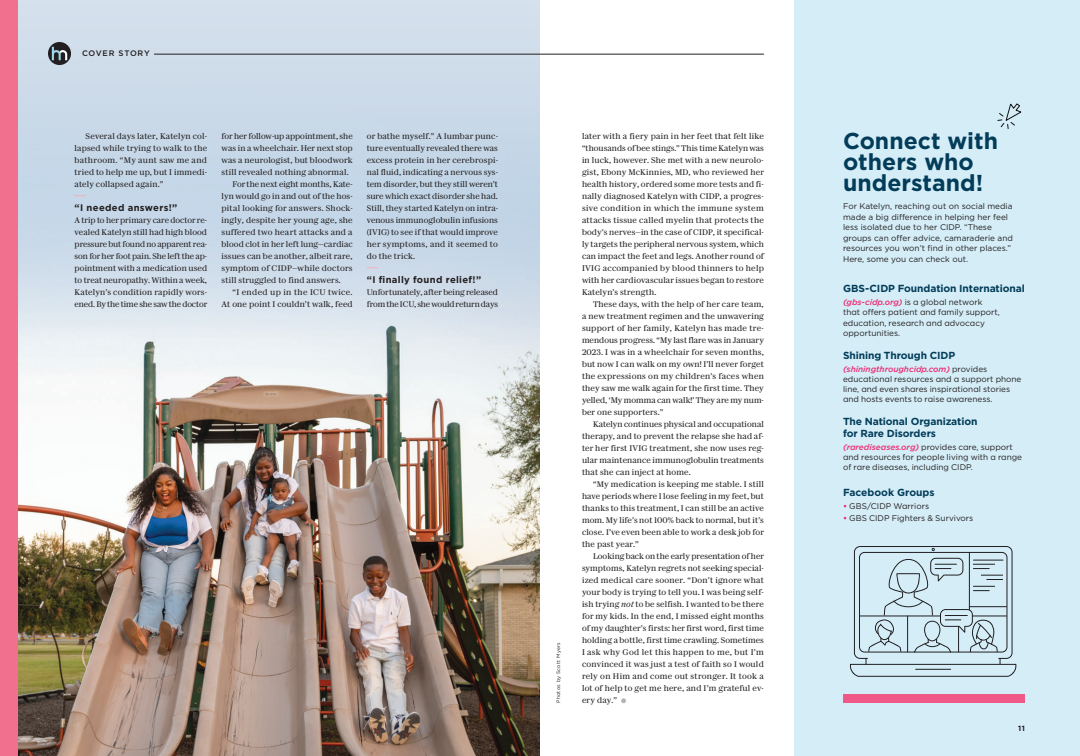
<style>
.page{position:relative;width:1080px;height:756px;background:#fff}
.page>*{position:absolute;margin:0;border:0;box-sizing:border-box;transform-origin:0 0}
._4_Head_small{font:700 23px/21px "Gotham";color:#023c59}
.PARAGRAPH_SECTION_BREAK{font:700 10.2px/11.2px "Gotham";letter-spacing:-.01em;color:#023c59}
.PARAGRAPH_SECTION_BREAK-2{font:700 9.5px "Gotham";letter-spacing:.03em;color:#231f20}
.BODY_COPY_SERIF{font:8.2px/12px "Darby Serif Text";letter-spacing:.015em;color:#231f20;text-align:justify}
.BODY_Sans_Book_8pt_No_Indent{font:8.2px/10.2px "Gotham";color:#231f20}
.BODY_COPY_SERIF_-_No_Indent{font:8.2px/10.5px "Gotham";color:#231f20}
.BODY_COPY_SERIF-2{font:8.2px/12px "Darby Serif Text";letter-spacing:-.01em;color:#231f20}
.TOC_Story_Subhead{font:500 8px "Gotham";letter-spacing:.085em;color:#231f20}
.t1{font:700 7.5px "Gotham";color:#231f20}
.GUTTER_CREDIT{font:5px "Gotham";letter-spacing:.05em;color:#231f20}
.s1{font-style:italic}
.s2{font-weight:500;font-style:italic;color:#ee2a71}
.s3{font-weight:700;color:#ee2a71}
</style>
<div class="page">
<div style="left:0;top:0;width:540px;height:756px;background:#cfdcea"></div>
<img style="left:18px;top:134px;width:522px;height:622px">
<div style="left:795px;top:0;width:285px;height:756px;background:#d4edf7"></div>
<hr style="left:154px;top:54px;width:610px;height:1px;background:#231f20">
<svg style="left:48px;top:42px;width:23px;height:23px"></svg>
<svg style="left:52px;top:47px;width:15px;height:13px"></svg>
<div style="left:0;top:0;width:18px;height:756px;background:#f1708d"></div>
<svg style="left:621px;top:698px;width:5px;height:5px"></svg>
<svg style="left:850px;top:546px;width:166px;height:131px"></svg>
<div style="left:843px;top:694px;width:182px;height:9px;background:#f05987"></div>
<svg style="left:997px;top:103px;width:25px;height:26px"></svg>
<p class="TOC_Story_Subhead" style="left:82px;top:48px;width:69px">COVER STORY</p>
<p class="BODY_COPY_SERIF" style="left:75px;top:130px;width:134px;text-indent:11px">Several days later, Katelyn col&shy;lapsed while trying to walk to the bathroom. “My aunt saw me and tried to help me up, but I immedi&shy;ately collapsed again.”</p>
<p class="PARAGRAPH_SECTION_BREAK-2" style="left:75px;top:202px;width:104px">“I needed answers!”</p>
<p class="BODY_COPY_SERIF" style="left:75px;top:214px;width:134px">A trip to her primary care doctor re&shy;vealed Katelyn still had high blood pressure but found no apparent rea&shy;son for her foot pain. She left the ap&shy;pointment with a medication used to treat neuropathy. Within a week, Katelyn’s condition rapidly wors&shy;ened. By the time she saw the doctor</p>
<p class="BODY_COPY_SERIF" style="left:222px;top:130px;width:133px">for her follow-up appointment, she was in a wheelchair. Her next stop was a neurologist, but bloodwork still revealed nothing abnormal.</p>
<p class="BODY_COPY_SERIF" style="left:222px;top:178px;width:133px;text-indent:11px">For the next eight months, Kate&shy;lyn would go in and out of the hos&shy;pital looking for answers. Shock&shy;ingly, despite her young age, she suffered two heart attacks and a blood clot in her left lung—cardiac issues can be another, albeit rare, symptom of CIDP—while doctors still struggled to find answers.</p>
<p class="BODY_COPY_SERIF" style="left:222px;top:286px;width:133px;text-align:right">“I ended up in the ICU twice.<br>At one point I couldn’t walk, feed</p>
<p class="BODY_COPY_SERIF" style="left:367px;top:130px;width:133px">or bathe myself.” A lumbar punc&shy;ture eventually revealed there was excess protein in her cerebrospi&shy;nal fluid, indicating a nervous sys&shy;tem disorder, but they still weren’t sure which exact disorder she had.<br>Still, they started Katelyn on intra&shy;venous immunoglobulin infusions (IVIG) to see if that would improve her symptoms, and it seemed to do the trick.</p>
<p class="PARAGRAPH_SECTION_BREAK-2" style="left:367px;top:274px;width:116px">“I finally found relief!”</p>
<p class="BODY_COPY_SERIF-2" style="left:367px;top:286px;width:133px">Unfortunately, after being released from the ICU, she would return days</p>
<p class="GUTTER_CREDIT" style="left:555px;top:703px;width:62px;rotate:-90deg">Photos by Scott Myers</p>
<p class="BODY_COPY_SERIF" style="left:582px;top:130px;width:183px">later with a fiery pain in her feet that felt like “thousands of bee stings.” This time Katelyn was in luck, however. She met with a new neurolo&shy;gist, Ebony McKinnies, MD, who reviewed her health history, ordered some more tests and fi&shy;nally diagnosed Katelyn with CIDP, a progres&shy;sive condition in which the immune system attacks tissue called myelin that protects the body’s nerves—in the case of CIDP, it specifical&shy;ly targets the peripheral nervous system, which can impact the feet and legs. Another round of IVIG accompanied by blood thinners to help with her cardiovascular issues began to restore Katelyn’s strength.</p>
<p class="BODY_COPY_SERIF" style="left:582px;top:298px;width:183px;text-indent:11px">These days, with the help of her care team, a new treatment regimen and the unwavering support of her family, Katelyn has made tre&shy;mendous progress. “My last flare was in January 2023. I was in a wheelchair for seven months, but now I can walk on my own! I’ll never forget the expressions on my children’s faces when they saw me walk again for the first time. They yelled, ‘My momma can walk!’ They are my num&shy;ber one supporters.”</p>
<p class="BODY_COPY_SERIF" style="left:582px;top:418px;width:183px;text-indent:11px">Katelyn continues physical and occupational therapy, and to prevent the relapse she had af&shy;ter her first IVIG treatment, she now uses reg&shy;ular maintenance immunoglobulin treatments that she can inject at home.</p>
<p class="BODY_COPY_SERIF" style="left:582px;top:478px;width:183px;text-indent:11px">“My medication is keeping me stable. I still have periods where I lose feeling in my feet, but thanks to this treatment, I can still be an active mom. My life’s not 100% back to normal, but it’s close. I’ve even been able to work a desk job for the past year.”</p>
<p class="BODY_COPY_SERIF" style="left:582px;top:550px;width:183px;text-indent:11px">Looking back on the early presentation of her symptoms, Katelyn regrets not seeking special&shy;ized medical care sooner. “Don’t ignore what your body is trying to tell you. I was being self&shy;ish trying <span class="s1">not</span> to be selfish. I wanted to be there for my kids. In the end, I missed eight months of my daughter’s firsts: her first word, first time holding a bottle, first time crawling. Sometimes I ask why God let this happen to me, but I’m convinced it was just a test of faith so I would rely on Him and come out stronger. It took a lot of help to get me here, and I’m grateful ev-</p>
<p class="BODY_COPY_SERIF" style="left:582px;top:694px;width:37px">ery day.”</p>
<p class="_4_Head_small" style="left:843px;top:131px;width:157px">Connect with others who understand!</p>
<p class="BODY_COPY_SERIF_-_No_Indent" style="left:843px;top:201px;width:171px">For Katelyn, reaching out on social media made a big difference in helping her feel less isolated due to her CIDP. “These groups can offer advice, camaraderie and resources you won’t find in other places.”</p>
<p class="BODY_COPY_SERIF_-_No_Indent" style="left:843px;top:253px;width:127px">Here, some you can check out.</p>
<p class="PARAGRAPH_SECTION_BREAK" style="left:843px;top:283px;width:183px">GBS-CIDP Foundation International</p>
<p class="BODY_Sans_Book_8pt_No_Indent" style="left:843px;top:297px;width:158px"><span class="s2">(gbs-cidp.org)</span> is a global network that offers patient and family support, education, research and advocacy opportunities.</p>
<p class="PARAGRAPH_SECTION_BREAK" style="left:843px;top:350px;width:114px">Shining Through CIDP</p>
<p class="BODY_Sans_Book_8pt_No_Indent" style="left:843px;top:364px;width:180px"><span class="s2">(shiningthroughcidp.com)</span> provides educational resources and a support phone line, and even shares inspirational stories and hosts events to raise awareness.</p>
<p class="PARAGRAPH_SECTION_BREAK" style="left:843px;top:416px;width:136px">The National Organization for Rare Disorders</p>
<p class="BODY_Sans_Book_8pt_No_Indent" style="left:843px;top:441px;width:181px"><span class="s2">(rarediseases.org)</span> provides care, support and resources for people living with a range of rare diseases, including CIDP.</p>
<p class="PARAGRAPH_SECTION_BREAK" style="left:843px;top:486px;width:93px">Facebook Groups</p>
<p class="BODY_Sans_Book_8pt_No_Indent" style="left:843px;top:500px;width:88px"><span class="s3">•</span> GBS/CIDP Warriors</p>
<p class="BODY_Sans_Book_8pt_No_Indent" style="left:843px;top:513px;width:132px"><span class="s3">•</span> GBS CIDP Fighters &amp; Survivors</p>
<p class="t1" style="left:1018px;top:723px;width:8px">11</p>
</div>
